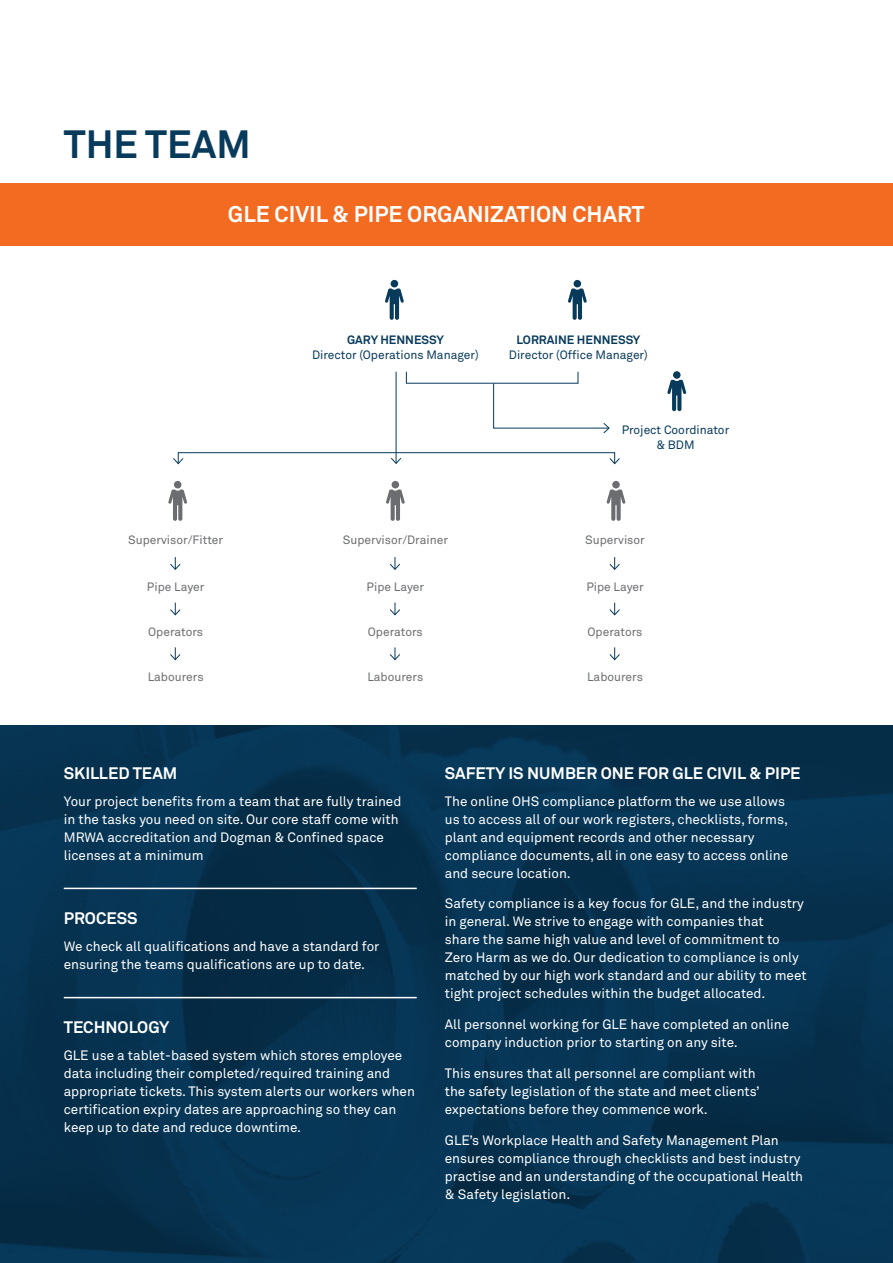
<style>
.page{position:relative;width:893px;height:1263px;background:#fff}
.page>*{position:absolute;margin:0;border:0;box-sizing:border-box;transform-origin:0 0}
.t1{font:700 39px "Akkurat Std";color:#083a5c}
.t2{font:700 22.5px "Akkurat Std";color:#fff}
.t3{font:700 16.5px "Akkurat Std";color:#fff}
.t4{font:13.5px/18px "Akkurat Std";color:#fff}
.t5{font:12px "Akkurat Std";color:#6c6d70}
.t6{font:12px/15px "Akkurat Std";color:#083a5c;text-align:center}
.t7{font:700 12px "Akkurat Std";color:#083a5c}
</style>
<div class="page">
<div style="left:0;top:184px;width:893px;height:62px;background:#f36a21"></div>
<svg style="left:0;top:725px;width:893px;height:538px;background:#063250"></svg>
<hr style="left:396px;top:372px;width:1px;height:91px;background:#083a5c">
<svg style="left:391px;top:457px;width:11px;height:5px"></svg>
<svg style="left:609px;top:557px;width:11px;height:13px"></svg>
<svg style="left:389px;top:557px;width:11px;height:13px"></svg>
<svg style="left:170px;top:557px;width:11px;height:13px"></svg>
<svg style="left:609px;top:603px;width:11px;height:13px"></svg>
<svg style="left:390px;top:603px;width:10px;height:13px"></svg>
<svg style="left:170px;top:603px;width:11px;height:13px"></svg>
<svg style="left:609px;top:647px;width:11px;height:14px"></svg>
<svg style="left:389px;top:647px;width:11px;height:14px"></svg>
<svg style="left:170px;top:647px;width:11px;height:14px"></svg>
<div style="left:178px;top:452px;width:437px;height:12px;border:1px solid #083a5c"></div>
<svg style="left:609px;top:457px;width:11px;height:8px"></svg>
<svg style="left:173px;top:457px;width:11px;height:8px"></svg>
<svg style="left:493px;top:383px;width:117px;height:51px"></svg>
<svg style="left:385px;top:288px;width:19px;height:32px"></svg>
<div style="left:391px;top:280px;width:7px;height:7px;background:#083a5c;border-radius:50%"></div>
<svg style="left:568px;top:288px;width:19px;height:32px"></svg>
<div style="left:574px;top:280px;width:7px;height:7px;background:#083a5c;border-radius:50%"></div>
<svg style="left:667px;top:380px;width:19px;height:31px"></svg>
<div style="left:673px;top:371px;width:8px;height:8px;background:#083a5c;border-radius:50%"></div>
<svg style="left:606px;top:489px;width:19px;height:32px"></svg>
<div style="left:612px;top:481px;width:8px;height:7px;background:#6c6d70;border-radius:50%"></div>
<svg style="left:386px;top:489px;width:19px;height:32px"></svg>
<div style="left:392px;top:481px;width:7px;height:7px;background:#6c6d70;border-radius:50%"></div>
<svg style="left:168px;top:489px;width:19px;height:32px"></svg>
<div style="left:174px;top:481px;width:7px;height:7px;background:#6c6d70;border-radius:50%"></div>
<hr style="left:64px;top:888px;width:353px;height:1px;background:#fff">
<hr style="left:64px;top:997px;width:353px;height:1px;background:#fff">
<h1 class="t1" style="left:64px;top:120px;width:188px">THE TEAM</h1>
<h2 class="t2" style="left:228px;top:200px;width:418px">GLE CIVIL &amp; PIPE ORGANIZATION CHART</h2>
<p class="t7" style="left:347px;top:332px;width:98px">GARY HENNESSY</p>
<p class="t6" style="left:312px;top:348px;width:168px">Director (Operations Manager)</p>
<p class="t7" style="left:517px;top:332px;width:125px">LORRAINE HENNESSY</p>
<p class="t6" style="left:509px;top:348px;width:140px">Director (Office Manager)</p>
<p class="t6" style="left:622px;top:422px;width:109px">Project Coordinator &amp; BDM</p>
<p class="t5" style="left:128px;top:533px;width:97px">Supervisor/Fitter</p>
<p class="t5" style="left:343px;top:533px;width:107px">Supervisor/Drainer</p>
<p class="t5" style="left:585px;top:533px;width:61px">Supervisor</p>
<p class="t5" style="left:147px;top:580px;width:59px">Pipe Layer</p>
<p class="t5" style="left:367px;top:580px;width:59px">Pipe Layer</p>
<p class="t5" style="left:586px;top:580px;width:59px">Pipe Layer</p>
<p class="t5" style="left:148px;top:625px;width:56px">Operators</p>
<p class="t5" style="left:368px;top:625px;width:56px">Operators</p>
<p class="t5" style="left:588px;top:625px;width:56px">Operators</p>
<p class="t5" style="left:148px;top:670px;width:57px">Labourers</p>
<p class="t5" style="left:367px;top:670px;width:57px">Labourers</p>
<p class="t5" style="left:587px;top:670px;width:57px">Labourers</p>
<p class="t3" style="left:64px;top:763px;width:115px">SKILLED TEAM</p>
<p class="t4" style="left:64px;top:792px;width:339px">Your project benefits from a team that are fully trained in the tasks you need on site. Our core staff come with MRWA accreditation and Dogman &amp; Confined space licenses at a minimum</p>
<p class="t3" style="left:64px;top:908px;width:75px">PROCESS</p>
<p class="t4" style="left:64px;top:937px;width:317px">We check all qualifications and have a standard for ensuring the teams qualifications are up to date.</p>
<p class="t3" style="left:64px;top:1017px;width:107px">TECHNOLOGY</p>
<p class="t4" style="left:64px;top:1046px;width:353px">GLE use a tablet-based system which stores employee data including their completed/required training and appropriate tickets. This system alerts our workers when certification expiry dates are approaching so they can keep up to date and reduce downtime.</p>
<p class="t3" style="left:445px;top:763px;width:357px">SAFETY IS NUMBER ONE FOR GLE CIVIL &amp; PIPE</p>
<p class="t4" style="left:445px;top:792px;width:345px">The online OHS compliance platform the we use allows us to access all of our work registers, checklists, forms, plant and equipment records and other necessary compliance documents, all in one easy to access online and secure location.</p>
<p class="t4" style="left:445px;top:895px;width:363px">Safety compliance is a key focus for GLE, and the industry in general. We strive to engage with companies that<br>share the same high value and level of commitment to Zero Harm as we do. Our dedication to compliance is only matched by our high work standard and our ability to meet tight project schedules within the budget allocated.</p>
<p class="t4" style="left:445px;top:1016px;width:346px">All personnel working for GLE have completed an online company induction prior to starting on any site.</p>
<p class="t4" style="left:445px;top:1065px;width:316px">This ensures that all personnel are compliant with the safety legislation of the state and meet clients’ expectations before they commence work.</p>
<p class="t4" style="left:445px;top:1131px;width:360px">GLE’s Workplace Health and Safety Management Plan ensures compliance through checklists and best industry practise and an understanding of the occupational Health &amp; Safety legislation.</p>
</div>
